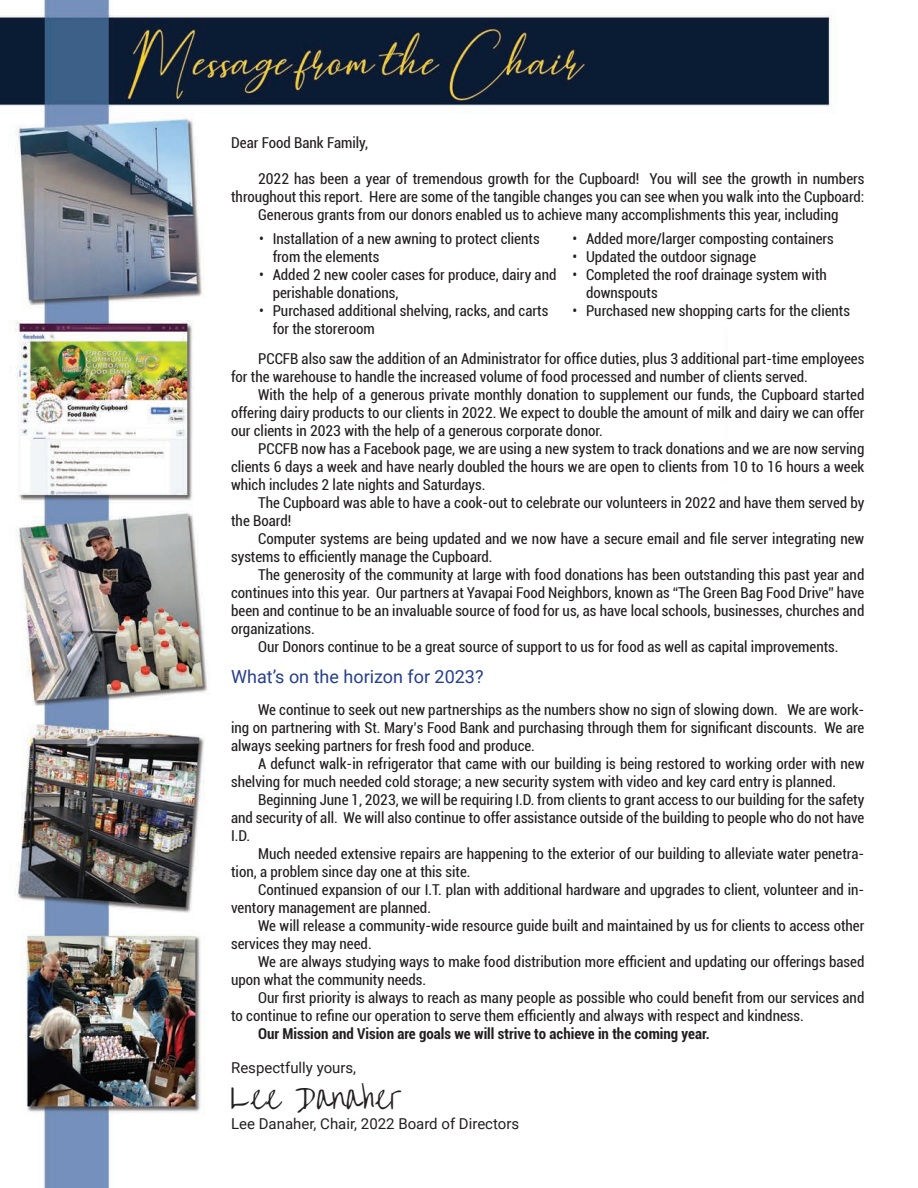
<style>
.page{position:relative;width:918px;height:1188px;background:#fff}
.page>*{position:absolute;margin:0;border:0;box-sizing:border-box;transform-origin:0 0}
.t1{font:30px "Overthe Rainbow";color:#231f20}
.t2{font:18px "Roboto";color:#253f8e}
.t3{font:condensed 15px/18px "Roboto";color:#231f20}
.t4{font:700 condensed 15px "Roboto";color:#231f20}
.t5{font:15px "Roboto";color:#231f20}
</style>
<div class="page">
<img style="left:0;top:0;width:837px;height:1188px">
<p class="t3" style="left:231px;top:133px;width:139px">Dear Food Bank Family,</p>
<p class="t3" style="left:231px;top:169px;width:635px;text-align:right">2022 has been a year of tremendous growth for the Cupboard! You will see the growth in numbers throughout this report. Here are some of the tangible changes you can see when you walk into the Cupboard:</p>
<p class="t3" style="left:258px;top:205px;width:582px">Generous grants from our donors enabled us to achieve many accomplishments this year, including</p>
<p class="t3" style="left:273px;top:229px;width:268px;text-indent:-14px">• Installation of a new awning to protect clients from the elements</p>
<p class="t3" style="left:273px;top:265px;width:285px;text-indent:-14px">• Added 2 new cooler cases for produce, dairy and perishable donations,</p>
<p class="t3" style="left:273px;top:301px;width:277px;text-indent:-14px">• Purchased additional shelving, racks, and carts for the storeroom</p>
<p class="t3" style="left:573px;top:229px;width:263px">• Added more/larger composting containers</p>
<p class="t3" style="left:573px;top:247px;width:185px">• Updated the outdoor signage</p>
<p class="t3" style="left:586px;top:265px;width:242px;text-indent:-14px">• Completed the roof drainage system with downspouts</p>
<p class="t3" style="left:573px;top:301px;width:279px">• Purchased new shopping carts for the clients</p>
<p class="t3" style="left:231px;top:349px;width:635px;text-indent:27px">PCCFB also saw the addition of an Administrator for office duties, plus 3 additional part-time employees for the warehouse to handle the increased volume of food processed and number of clients served.</p>
<p class="t3" style="left:231px;top:385px;width:635px;text-align:justify;text-indent:27px">With the help of a generous private monthly donation to supplement our funds, the Cupboard started offering dairy products to our clients in 2022. We expect to double the amount of milk and dairy we can offer our clients in 2023 with the help of a generous corporate donor.</p>
<p class="t3" style="left:231px;top:439px;width:635px;text-align:justify;text-indent:27px">PCCFB now has a Facebook page, we are using a new system to track donations and we are now serving clients 6 days a week and have nearly doubled the hours we are open to clients from 10 to 16 hours a week which includes 2 late nights and Saturdays.</p>
<p class="t3" style="left:231px;top:493px;width:635px;text-indent:27px">The Cupboard was able to have a cook-out to celebrate our volunteers in 2022 and have them served by the Board!</p>
<p class="t3" style="left:231px;top:529px;width:635px;text-indent:27px">Computer systems are being updated and we now have a secure email and file server integrating new systems to efficiently manage the Cupboard.</p>
<p class="t3" style="left:231px;top:565px;width:635px;text-align:justify;text-indent:27px">The generosity of the community at large with food donations has been outstanding this past year and continues into this year. Our partners at Yavapai Food Neighbors, known as “The Green Bag Food Drive” have been and continue to be an invaluable source of food for us, as have local schools, businesses, churches and organizations.</p>
<p class="t3" style="left:258px;top:637px;width:582px">Our Donors continue to be a great source of support to us for food as well as capital improvements.</p>
<p class="t2" style="left:231px;top:664px;width:254px">What’s on the horizon for 2023?</p>
<p class="t3" style="left:231px;top:700px;width:635px;text-align:justify;text-indent:27px">We continue to seek out new partnerships as the numbers show no sign of slowing down. We are work&shy;ing on partnering with St. Mary’s Food Bank and purchasing through them for significant discounts. We are always seeking partners for fresh food and produce.</p>
<p class="t3" style="left:231px;top:754px;width:635px;text-indent:27px">A defunct walk-in refrigerator that came with our building is being restored to working order with new shelving for much needed cold storage; a new security system with video and key card entry is planned.</p>
<p class="t3" style="left:231px;top:790px;width:635px;text-align:justify;text-indent:27px">Beginning June 1, 2023, we will be requiring I.D. from clients to grant access to our building for the safety and security of all. We will also continue to offer assistance outside of the building to people who do not have I.D.</p>
<p class="t3" style="left:231px;top:844px;width:635px;text-indent:27px">Much needed extensive repairs are happening to the exterior of our building to alleviate water penetra&shy;tion, a problem since day one at this site.</p>
<p class="t3" style="left:231px;top:880px;width:635px;text-indent:27px">Continued expansion of our I.T. plan with additional hardware and upgrades to client, volunteer and in&shy;ventory management are planned.</p>
<p class="t3" style="left:231px;top:916px;width:635px;text-indent:27px">We will release a community-wide resource guide built and maintained by us for clients to access other services they may need.</p>
<p class="t3" style="left:231px;top:952px;width:635px;text-indent:27px">We are always studying ways to make food distribution more efficient and updating our offerings based upon what the community needs.</p>
<p class="t3" style="left:231px;top:988px;width:635px;text-indent:27px">Our first priority is always to reach as many people as possible who could benefit from our services and to continue to refine our operation to serve them efficiently and always with respect and kindness.</p>
<p class="t4" style="left:258px;top:1023px;width:453px">Our Mission and Vision are goals we will strive to achieve in the coming year.</p>
<p class="t5" style="left:231px;top:1057px;width:127px">Respectfully yours,</p>
<p class="t1" style="left:231px;top:1081px;width:173px">Lee Danaher</p>
<p class="t5" style="left:231px;top:1113px;width:290px">Lee Danaher, Chair, 2022 Board of Directors</p>
</div>
